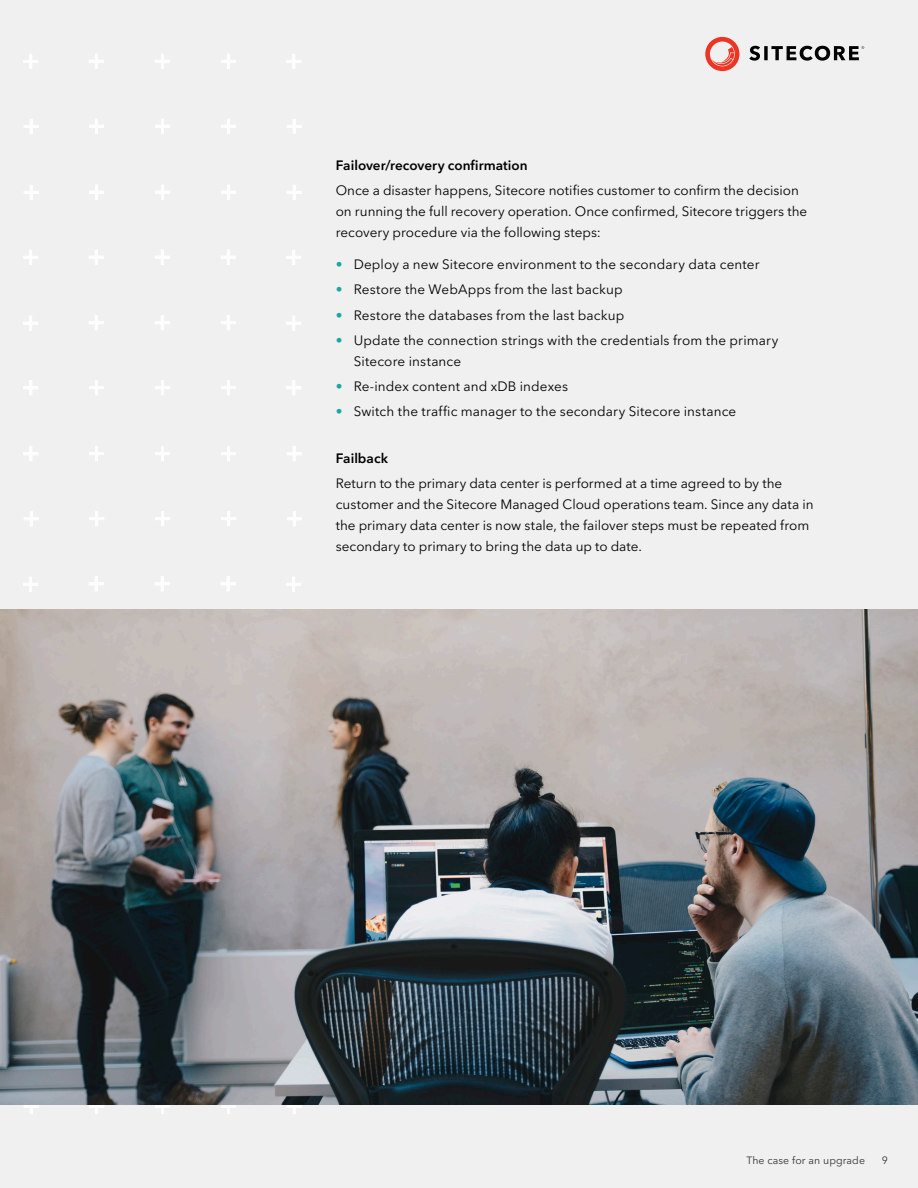
<style>
.page{position:relative;width:918px;height:1188px;background:#f0f0f0}
.page>*{position:absolute;margin:0;border:0;box-sizing:border-box;transform-origin:0 0}
.Body_Text{font:13.5px/21px "Avenir Next LT Pro";letter-spacing:.005em;color:#000}
.Body_Text-2{font:600 13.5px "Avenir Next LT Pro";letter-spacing:.005em;color:#000}
.t1{font:10.5px "Avenir Next LT Pro";letter-spacing:.01em;color:#333}
.s1{color:#1ca6a3}
</style>
<div class="page">
<svg style="left:705px;top:37px;width:34px;height:34px"></svg>
<svg style="left:749px;top:46px;width:115px;height:15px"></svg>
<hr style="left:95px;top:54px;width:3px;height:15px;background:#fff">
<hr style="left:89px;top:60px;width:15px;height:3px;background:#fff">
<hr style="left:161px;top:54px;width:3px;height:15px;background:#fff">
<hr style="left:155px;top:60px;width:15px;height:3px;background:#fff">
<hr style="left:227px;top:54px;width:3px;height:15px;background:#fff">
<hr style="left:221px;top:60px;width:15px;height:3px;background:#fff">
<svg style="left:292px;top:54px;width:3px;height:15px"></svg>
<hr style="left:286px;top:60px;width:15px;height:3px;background:#fff">
<hr style="left:23px;top:60px;width:15px;height:3px;background:#fff">
<svg style="left:29px;top:54px;width:3px;height:15px"></svg>
<hr style="left:95px;top:119px;width:3px;height:15px;background:#fff">
<hr style="left:89px;top:125px;width:15px;height:3px;background:#fff">
<hr style="left:161px;top:119px;width:3px;height:15px;background:#fff">
<hr style="left:155px;top:125px;width:15px;height:3px;background:#fff">
<hr style="left:227px;top:119px;width:3px;height:15px;background:#fff">
<hr style="left:221px;top:125px;width:15px;height:3px;background:#fff">
<hr style="left:293px;top:119px;width:3px;height:15px;background:#fff">
<hr style="left:287px;top:125px;width:15px;height:3px;background:#fff">
<hr style="left:29px;top:119px;width:4px;height:15px;background:#fff">
<hr style="left:23px;top:125px;width:16px;height:3px;background:#fff">
<hr style="left:95px;top:184px;width:3px;height:16px;background:#fff">
<hr style="left:89px;top:191px;width:15px;height:3px;background:#fff">
<hr style="left:161px;top:184px;width:3px;height:16px;background:#fff">
<hr style="left:155px;top:191px;width:15px;height:3px;background:#fff">
<hr style="left:227px;top:184px;width:3px;height:16px;background:#fff">
<hr style="left:221px;top:191px;width:15px;height:3px;background:#fff">
<hr style="left:293px;top:185px;width:3px;height:15px;background:#fff">
<hr style="left:287px;top:191px;width:15px;height:3px;background:#fff">
<hr style="left:30px;top:185px;width:3px;height:15px;background:#fff">
<hr style="left:24px;top:191px;width:15px;height:3px;background:#fff">
<hr style="left:95px;top:249px;width:3px;height:16px;background:#fff">
<hr style="left:89px;top:255px;width:15px;height:4px;background:#fff">
<hr style="left:161px;top:249px;width:3px;height:16px;background:#fff">
<hr style="left:155px;top:255px;width:15px;height:4px;background:#fff">
<hr style="left:227px;top:249px;width:3px;height:16px;background:#fff">
<hr style="left:221px;top:255px;width:15px;height:4px;background:#fff">
<hr style="left:292px;top:250px;width:3px;height:15px;background:#fff">
<hr style="left:286px;top:256px;width:15px;height:3px;background:#fff">
<hr style="left:29px;top:250px;width:3px;height:15px;background:#fff">
<hr style="left:23px;top:256px;width:15px;height:3px;background:#fff">
<hr style="left:95px;top:315px;width:3px;height:15px;background:#fff">
<hr style="left:89px;top:321px;width:15px;height:3px;background:#fff">
<hr style="left:161px;top:315px;width:3px;height:15px;background:#fff">
<hr style="left:155px;top:321px;width:15px;height:3px;background:#fff">
<hr style="left:227px;top:315px;width:3px;height:15px;background:#fff">
<hr style="left:221px;top:321px;width:15px;height:3px;background:#fff">
<hr style="left:292px;top:315px;width:3px;height:16px;background:#fff">
<hr style="left:286px;top:322px;width:15px;height:3px;background:#fff">
<hr style="left:29px;top:315px;width:3px;height:16px;background:#fff">
<hr style="left:23px;top:322px;width:15px;height:3px;background:#fff">
<hr style="left:95px;top:380px;width:3px;height:15px;background:#fff">
<hr style="left:89px;top:386px;width:15px;height:3px;background:#fff">
<hr style="left:161px;top:380px;width:3px;height:15px;background:#fff">
<hr style="left:155px;top:386px;width:15px;height:3px;background:#fff">
<hr style="left:227px;top:380px;width:3px;height:15px;background:#fff">
<hr style="left:221px;top:386px;width:15px;height:3px;background:#fff">
<hr style="left:292px;top:380px;width:4px;height:16px;background:#fff">
<hr style="left:286px;top:386px;width:16px;height:4px;background:#fff">
<hr style="left:29px;top:380px;width:3px;height:16px;background:#fff">
<hr style="left:23px;top:386px;width:15px;height:4px;background:#fff">
<hr style="left:95px;top:446px;width:3px;height:15px;background:#fff">
<hr style="left:89px;top:452px;width:15px;height:3px;background:#fff">
<hr style="left:161px;top:446px;width:3px;height:15px;background:#fff">
<hr style="left:155px;top:452px;width:15px;height:3px;background:#fff">
<hr style="left:227px;top:446px;width:3px;height:15px;background:#fff">
<hr style="left:221px;top:452px;width:15px;height:3px;background:#fff">
<hr style="left:293px;top:446px;width:3px;height:15px;background:#fff">
<hr style="left:287px;top:452px;width:15px;height:3px;background:#fff">
<hr style="left:29px;top:446px;width:4px;height:15px;background:#fff">
<hr style="left:23px;top:452px;width:16px;height:3px;background:#fff">
<hr style="left:95px;top:511px;width:3px;height:15px;background:#fff">
<hr style="left:89px;top:517px;width:15px;height:3px;background:#fff">
<hr style="left:161px;top:511px;width:3px;height:15px;background:#fff">
<hr style="left:155px;top:517px;width:15px;height:3px;background:#fff">
<hr style="left:227px;top:511px;width:3px;height:15px;background:#fff">
<hr style="left:221px;top:517px;width:15px;height:3px;background:#fff">
<hr style="left:293px;top:511px;width:3px;height:15px;background:#fff">
<hr style="left:287px;top:517px;width:15px;height:3px;background:#fff">
<hr style="left:30px;top:511px;width:3px;height:15px;background:#fff">
<hr style="left:24px;top:517px;width:15px;height:3px;background:#fff">
<hr style="left:95px;top:576px;width:3px;height:16px;background:#fff">
<hr style="left:89px;top:582px;width:15px;height:4px;background:#fff">
<hr style="left:161px;top:576px;width:3px;height:16px;background:#fff">
<hr style="left:155px;top:582px;width:15px;height:4px;background:#fff">
<hr style="left:227px;top:576px;width:3px;height:16px;background:#fff">
<hr style="left:221px;top:582px;width:15px;height:4px;background:#fff">
<hr style="left:292px;top:577px;width:3px;height:15px;background:#fff">
<hr style="left:286px;top:583px;width:15px;height:3px;background:#fff">
<hr style="left:29px;top:577px;width:3px;height:15px;background:#fff">
<svg style="left:23px;top:583px;width:15px;height:3px"></svg>
<hr style="left:95px;top:1099px;width:3px;height:15px;background:#fff">
<svg style="left:90px;top:1104px;width:14px;height:1px"></svg>
<hr style="left:89px;top:1105px;width:15px;height:3px;background:#fff">
<hr style="left:161px;top:1099px;width:3px;height:15px;background:#fff">
<svg style="left:156px;top:1104px;width:14px;height:1px"></svg>
<hr style="left:155px;top:1105px;width:15px;height:3px;background:#fff">
<hr style="left:227px;top:1099px;width:3px;height:15px;background:#fff">
<svg style="left:222px;top:1104px;width:14px;height:1px"></svg>
<hr style="left:221px;top:1105px;width:15px;height:3px;background:#fff">
<svg style="left:287px;top:1104px;width:14px;height:10px"></svg>
<hr style="left:287px;top:1105px;width:15px;height:3px;background:#fff">
<hr style="left:24px;top:1105px;width:15px;height:3px;background:#fff">
<svg style="left:24px;top:1104px;width:14px;height:10px"></svg>
<img style="left:0;top:609px;width:918px;height:495px">
<p class="Body_Text-2" style="left:336px;top:157px;width:194px">Failover/recovery confirmation</p>
<p class="Body_Text" style="left:336px;top:180px;width:473px">Once a disaster happens, Sitecore notifies customer to confirm the decision on running the full recovery operation. Once confirmed, Sitecore triggers the recovery procedure via the following steps:</p>
<p class="Body_Text" style="left:336px;top:254px;width:425px"><span class="s1">•</span> Deploy a new Sitecore environment to the secondary data center</p>
<p class="Body_Text" style="left:336px;top:279px;width:289px"><span class="s1">•</span> Restore the WebApps from the last backup</p>
<p class="Body_Text" style="left:336px;top:304px;width:290px"><span class="s1">•</span> Restore the databases from the last backup</p>
<p class="Body_Text" style="left:354px;top:330px;width:426px;text-indent:-18px"><span class="s1">•</span> Update the connection strings with the credentials from the primary<br>Sitecore instance</p>
<p class="Body_Text" style="left:336px;top:376px;width:234px"><span class="s1">•</span> Re-index content and xDB indexes</p>
<p class="Body_Text" style="left:336px;top:401px;width:402px"><span class="s1">•</span> Switch the traffic manager to the secondary Sitecore instance</p>
<p class="Body_Text-2" style="left:336px;top:450px;width:54px">Failback</p>
<p class="Body_Text" style="left:336px;top:473px;width:479px">Return to the primary data center is performed at a time agreed to by the customer and the Sitecore Managed Cloud operations team. Since any data in the primary data center is now stale, the failover steps must be repeated from secondary to primary to bring the data up to date.</p>
<p class="t1" style="left:747px;top:1154px;width:120px">The case for an upgrade</p>
<p class="t1" style="left:882px;top:1154px;width:8px">9</p>
</div>
